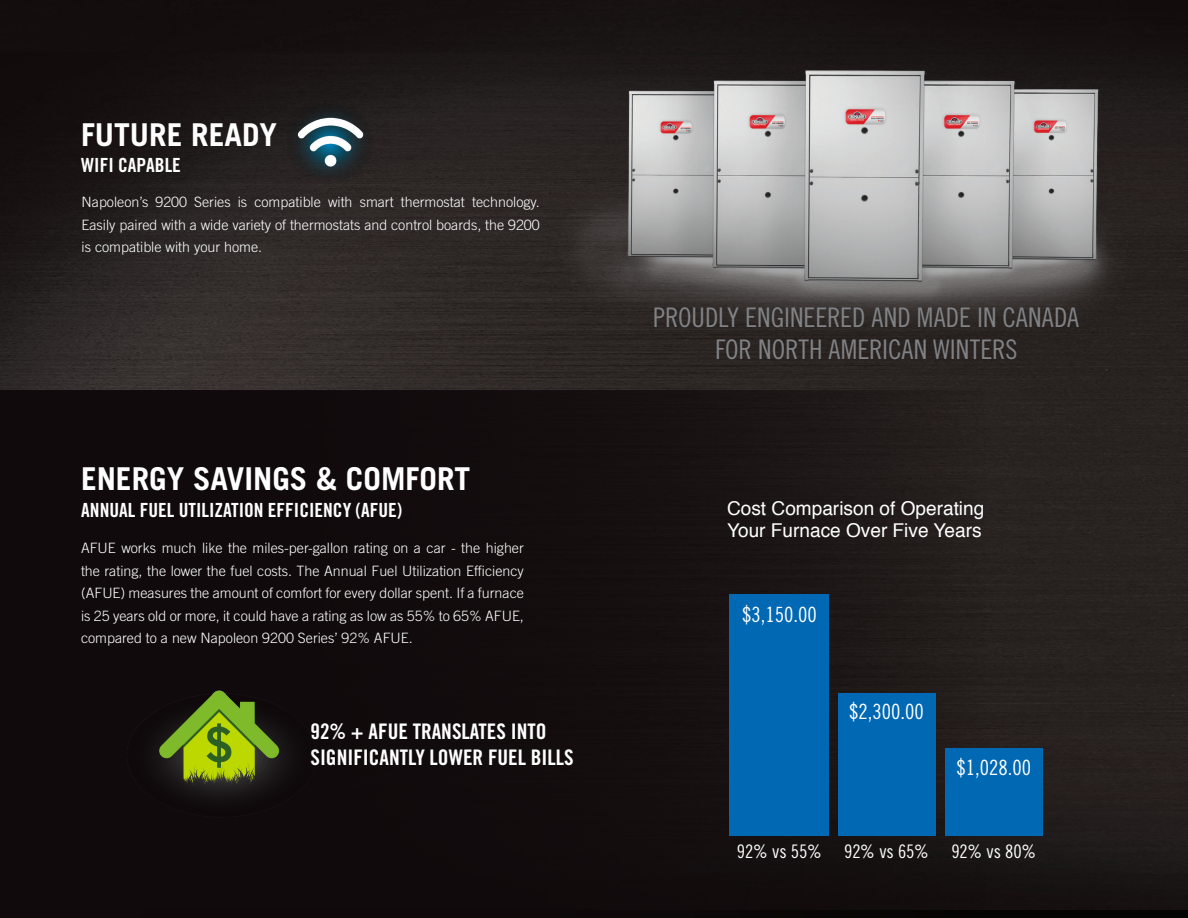
<style>
.page{position:relative;width:1188px;height:918px;background:#fff}
.page>*{position:absolute;margin:0;border:0;box-sizing:border-box;transform-origin:0 0}
.t1{font:700 31.5px "Trade Gothic LT Std";color:#fff}
.t2{font:27px/32.4px "Trade Gothic LT Std Cn 18";letter-spacing:-.005em;color:#808285;text-align:center}
.t3{font:21.45px/26.4px "Trade Gothic LT Std Bd Cn 20";color:#fff}
.t4{font:21px "Trade Gothic LT Std Cn 18";color:#fff}
.t5{font:19.5px "Trade Gothic LT Std Bd Cn 20";color:#fff}
.t6{font:19.05px/22.8px "Helvetica";color:#fff}
.t7{font:18.75px "Trade Gothic LT Std Cn 18";color:#fff}
.t8{font:300 14.25px/22.5px "Trade Gothic LT Std";color:#fff;text-align:justify}
</style>
<div class="page">
<img style="left:0;top:0;width:1188px;height:909px">
<div style="left:0;top:390px;width:986px;height:528px;background:#110a0c"></div>
<img style="left:540px;top:19px;width:648px;height:335px">
<img style="left:158px;top:690px;width:127px;height:107px">
<div style="left:730px;top:594px;width:99px;height:242px;background:#0168b3"></div>
<div style="left:838px;top:693px;width:98px;height:143px;background:#0168b3"></div>
<div style="left:945px;top:748px;width:98px;height:88px;background:#0168b3"></div>
<img style="left:288px;top:93px;width:92px;height:85px">
<h1 class="t1" style="left:81px;top:115px;width:198px">FUTURE READY</h1>
<h3 class="t5" style="left:81px;top:153px;width:101px">WIFI CAPABLE</h3>
<p class="t8" style="left:82px;top:191px;width:460px">Napoleon’s 9200 Series is compatible with smart thermostat technology.<br>Easily paired with a wide variety of thermostats and control boards, the 9200 is compatible with your home.</p>
<h1 class="t1" style="left:81px;top:459px;width:391px">ENERGY SAVINGS &amp; COMFORT</h1>
<h3 class="t5" style="left:81px;top:498px;width:322px">ANNUAL FUEL UTILIZATION EFFICIENCY (AFUE)</h3>
<p class="t8" style="left:81px;top:537px;width:444px">AFUE works much like the miles-per-gallon rating on a car - the higher the rating, the lower the fuel costs. The Annual Fuel Utilization Efficiency (AFUE) measures the amount of comfort for every dollar spent. If a furnace is 25 years old or more, it could have a rating as low as 55% to 65% AFUE, compared to a new Napoleon 9200 Series’ 92% AFUE.</p>
<h3 class="t3" style="left:310px;top:718px;width:265px">92% + AFUE TRANSLATES INTO<br>SIGNIFICANTLY LOWER FUEL BILLS</h3>
<h2 class="t2" style="left:653px;top:301px;width:427px">PROUDLY ENGINEERED AND MADE IN CANADA<br>FOR NORTH AMERICAN WINTERS</h2>
<h3 class="t6" style="left:727px;top:497px;width:259px">Cost Comparison of Operating<br>Your Furnace Over Five Years</h3>
<h3 class="t4" style="left:742px;top:602px;width:76px">$3,150.00</h3>
<h3 class="t4" style="left:849px;top:699px;width:76px">$2,300.00</h3>
<h3 class="t4" style="left:957px;top:755px;width:76px">$1,028.00</h3>
<h3 class="t7" style="left:737px;top:840px;width:87px">92% vs 55%</h3>
<h3 class="t7" style="left:844px;top:840px;width:87px">92% vs 65%</h3>
<h3 class="t7" style="left:951px;top:840px;width:87px">92% vs 80%</h3>
</div>
